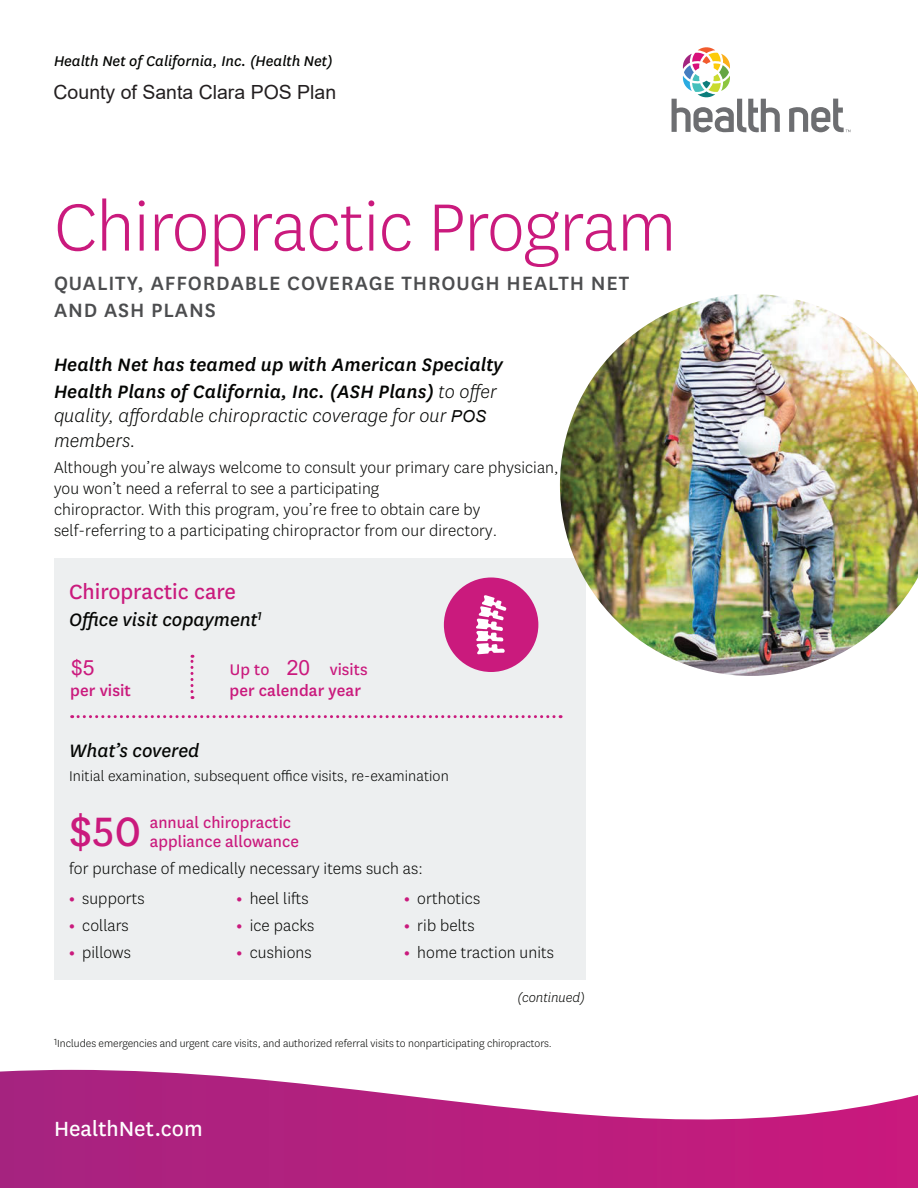
<style>
.page{position:relative;width:918px;height:1188px;background:#fff}
.page>*{position:absolute;margin:0;border:0;box-sizing:border-box;transform-origin:0 0}
.t1{font:300 78px "Centene Sans";letter-spacing:-.01em;color:#ca1a7d}
.t2{font:48px "Centene Sans";color:#ca1a7d}
.t3{font:24px "Centene Sans";letter-spacing:-.015em;color:#ca1a7d}
.t4{font:24px "Centene Sans";color:#fff}
.t5{font:500 22.5px/27px "Centene Sans";letter-spacing:.04em;color:#4c4d4f}
.t6{font:italic 500 21px/27px "Centene Sans";letter-spacing:.005em;color:#040503}
.t7{font:italic 300 21px/25.2px "Centene Sans";letter-spacing:.005em;color:#040503}
.t8{font:italic 21px "Centene Sans";color:#040503}
.t9{font:21px "Arial";color:#cb197d}
.t10{font:19.5px "Arial";color:#231f20}
.t11{font:300 18px/21px "Centene Sans";letter-spacing:.005em;color:#040503}
.t12{font:18px/19.5px "Centene Sans";color:#ca1a7d}
.t13{font:500 18px/21.8px "Centene Sans";letter-spacing:.005em;color:#ca1a7d}
.t14{font:300 16.5px "Centene Sans";letter-spacing:.005em;color:#040503}
.t15{font:italic 16.5px "Centene Sans";color:#040503}
.t16{font:italic 300 15px "Centene Sans";color:#040503}
.t17{font:300 12px "Centene Sans";color:#040503}
.s1{font-weight:300}
.s2{font-family:"Arial";font-weight:400;font-size:16.5px}
.s3{font-weight:400}
.s4{font-family:"Arial";font-weight:400;font-size:21px;color:#cb197d}
.s5{font-weight:700;color:#ca1a7d}
</style>
<div class="page">
<div style="left:54px;top:558px;width:531px;height:421px;background:#edeff0"></div>
<svg style="left:72px;top:715px;width:482px;height:3px"></svg>
<svg style="left:190px;top:655px;width:3px;height:44px"></svg>
<svg style="left:0;top:1070px;width:918px;height:118px"></svg>
<svg style="left:672px;top:47px;width:108px;height:85px"></svg>
<svg style="left:789px;top:99px;width:62px;height:33px"></svg>
<div style="left:444px;top:578px;width:94px;height:94px;background:#ca1a7d;border-radius:50%"></div>
<svg style="left:476px;top:595px;width:30px;height:59px"></svg>
<img style="left:560px;top:294px;width:358px;height:382px">
<p class="t15" style="left:54px;top:51px;width:280px">Health Net ofCalifornia, Inc. (Health Net)</p>
<p class="t10" style="left:54px;top:79px;width:284px">County of Santa Clara POS Plan</p>
<h1 class="t1" style="left:54px;top:199px;width:624px">Chiropractic Program</h1>
<h2 class="t5" style="left:54px;top:268px;width:577px">QUALITY, AFFORDABLE COVERAGE THROUGH HEALTH NET<br>AND ASH PLANS</h2>
<p class="t6" style="left:54px;top:350px;width:453px">Health Net has teamed up with American Specialty<br>Health Plans ofCalifornia, Inc. (ASH Plans) <span class="s1">to offer</span></p>
<p class="t7" style="left:54px;top:404px;width:434px">quality, affordable chiropractic coverage for our <span class="s2">POS </span>members.</p>
<p class="t11" style="left:54px;top:458px;width:506px">Although you’re always welcome to consult your primary care physician, you won’t need a referral to see a participating<br>chiropractor. With this program, you’re free to obtain care by self-referring to a participating chiropractor from our directory.</p>
<h3 class="t3" style="left:69px;top:576px;width:169px">Chiropractic care</h3>
<p class="t8" style="left:69px;top:606px;width:194px">Office visit copayment<sup>1</sup></p>
<p class="t9" style="left:71px;top:653px;width:25px">$5</p>
<p class="t13" style="left:70px;top:679px;width:62px">per visit</p>
<p class="t13" style="left:229px;top:658px;width:140px"><span class="s3">Up to</span> <span class="s4">20</span> <span class="s3">visits </span>per calendar year</p>
<h4 class="t8" style="left:69px;top:738px;width:132px">What’s covered</h4>
<p class="t14" style="left:69px;top:770px;width:381px">Initial examination, subsequent office visits, re-examination</p>
<p class="t2" style="left:69px;top:802px;width:74px">$50</p>
<p class="t12" style="left:150px;top:812px;width:151px">annual chiropractic appliance allowance</p>
<p class="t11" style="left:69px;top:859px;width:355px">for purchase of medically necessary items such as:</p>
<p class="t11" style="left:69px;top:889px;width:77px"><span class="s5">•</span> supports</p>
<p class="t11" style="left:69px;top:916px;width:62px"><span class="s5">•</span> collars</p>
<p class="t11" style="left:69px;top:943px;width:64px"><span class="s5">•</span> pillows</p>
<p class="t11" style="left:236px;top:889px;width:74px"><span class="s5">•</span> heel lifts</p>
<p class="t11" style="left:236px;top:916px;width:80px"><span class="s5">•</span> ice packs</p>
<p class="t11" style="left:236px;top:943px;width:77px"><span class="s5">•</span> cushions</p>
<p class="t11" style="left:404px;top:889px;width:78px"><span class="s5">•</span> orthotics</p>
<p class="t11" style="left:404px;top:916px;width:72px"><span class="s5">•</span> rib belts</p>
<p class="t11" style="left:404px;top:943px;width:152px"><span class="s5">•</span> home traction units</p>
<p class="t16" style="left:517px;top:992px;width:69px">(continued)</p>
<p class="t17" style="left:54px;top:1039px;width:499px"><sup>1</sup>Includes emergencies and urgent care visits, and authorized referral visits to nonparticipating chiropractors.</p>
<p class="t4" style="left:54px;top:1114px;width:150px">HealthNet.com</p>
</div>
